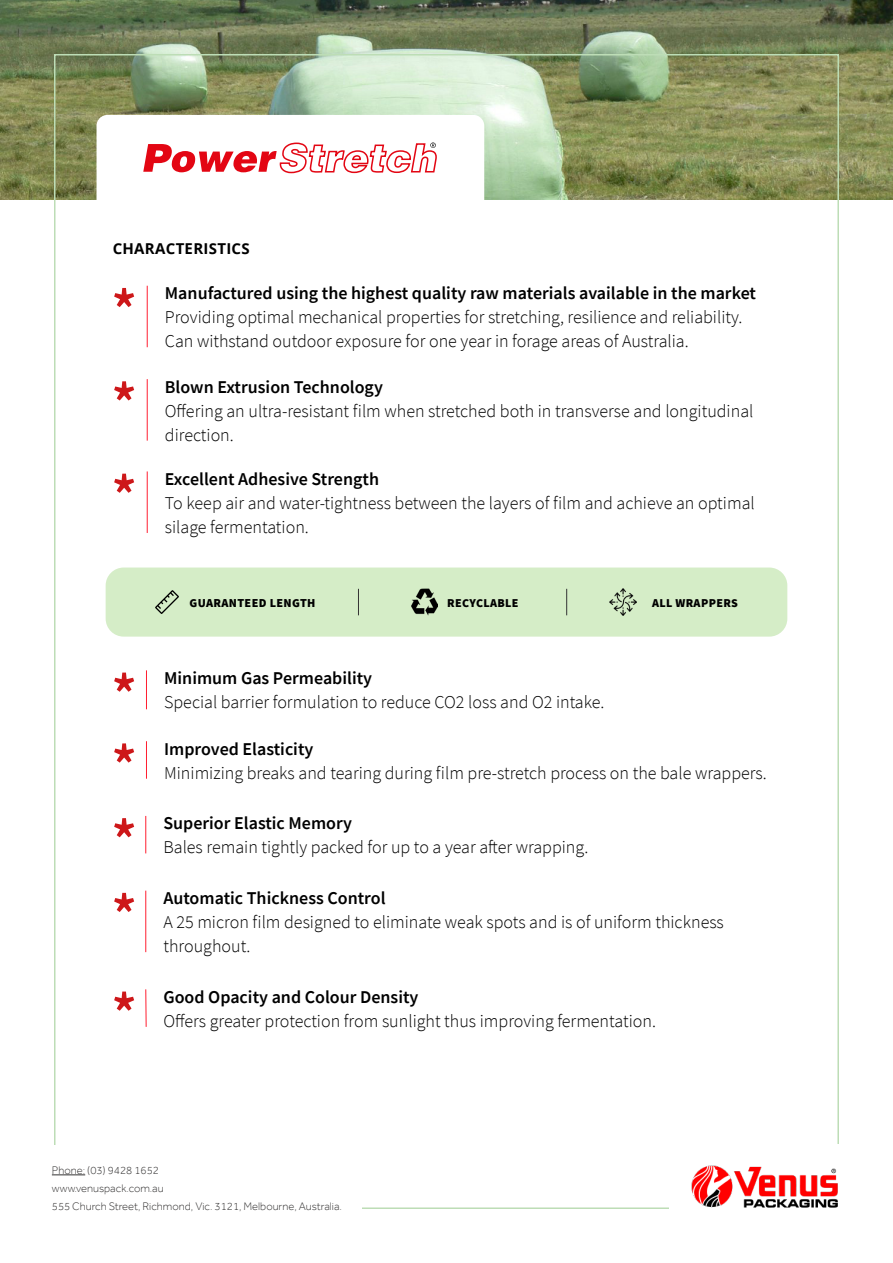
<style>
.page{position:relative;width:893px;height:1263px;background:#fff}
.page>*{position:absolute;margin:0;border:0;box-sizing:border-box;transform-origin:0 0}
.t1{font:600 58.5px/73.3px "Source Sans Pro";color:#cd1719;text-align:justify}
.t2{font:300 18px/24px "Source Sans Pro";color:#000}
.t3{font:600 18px "Source Sans Pro";color:#000}
.t4{font:700 15px "Open Sans";letter-spacing:.02em;color:#000}
.t5{font:900 12.15px "Source Sans Pro";letter-spacing:.03em;color:#000}
.t6{font:900 12px "Source Sans Pro";letter-spacing:.03em;color:#000}
.t7{font:300 11.25px/18px "Effra";color:#333232}
</style>
<div class="page">
<hr style="left:145px;top:891px;width:1px;height:61px;background:#ff1e30">
<hr style="left:145px;top:989px;width:2px;height:38px;background:#ff1e30">
<hr style="left:145px;top:816px;width:1px;height:37px;background:#ff1e30">
<hr style="left:146px;top:741px;width:1px;height:38px;background:#ff1e30">
<hr style="left:146px;top:670px;width:1px;height:39px;background:#ff1e30">
<img style="left:0;top:0;width:893px;height:200px">
<svg style="left:97px;top:115px;width:387px;height:85px"></svg>
<hr style="left:147px;top:286px;width:1px;height:61px;background:#ff1e30">
<hr style="left:147px;top:379px;width:1px;height:62px;background:#ff1e30">
<hr style="left:147px;top:471px;width:1px;height:62px;background:#ff1e30">
<hr style="left:52px;top:1174px;width:33px;height:1px;background:#333232">
<img style="left:691px;top:1165px;width:147px;height:43px">
<div style="left:106px;top:567px;width:681px;height:70px;background:#d5edc7;border-radius:18px"></div>
<svg style="left:358px;top:589px;width:1px;height:26px"></svg>
<svg style="left:566px;top:589px;width:1px;height:26px"></svg>
<img style="left:411px;top:589px;width:27px;height:26px">
<svg style="left:155px;top:590px;width:24px;height:24px"></svg>
<img style="left:610px;top:589px;width:26px;height:26px">
<p class="t4" style="left:113px;top:238px;width:139px">CHARACTERISTICS</p>
<p class="t3" style="left:165px;top:281px;width:593px">Manufactured using the highest quality raw materials available in the market</p>
<p class="t2" style="left:165px;top:305px;width:579px">Providing optimal mechanical properties for stretching, resilience and reliability.<br>Can withstand outdoor exposure for one year in forage areas of Australia.</p>
<h1 class="t1" style="left:111px;top:263px;width:27px;line-height:92.8px">* * *</h1>
<p class="t3" style="left:165px;top:375px;width:220px">Blown Extrusion Technology</p>
<p class="t2" style="left:165px;top:399px;width:590px">Offering an ultra-resistant film when stretched both in transverse and longitudinal direction.</p>
<p class="t3" style="left:165px;top:467px;width:216px">Excellent Adhesive Strength</p>
<p class="t2" style="left:165px;top:491px;width:591px">To keep air and water-tightness between the layers of film and achieve an optimal silage fermentation.</p>
<h1 class="t1" style="left:111px;top:657px;width:27px">* * * *</h1>
<h1 class="t1" style="left:111px;top:976px;width:27px">*</h1>
<p class="t5" style="left:190px;top:594px;width:127px">GUARANTEED LENGTH</p>
<p class="t6" style="left:447px;top:594px;width:73px">RECYCLABLE</p>
<p class="t6" style="left:652px;top:594px;width:87px">ALL WRAPPERS</p>
<p class="t3" style="left:164px;top:666px;width:209px">Minimum Gas Permeability</p>
<p class="t2" style="left:164px;top:690px;width:442px">Special barrier formulation to reduce CO2 loss and O2 intake.</p>
<p class="t3" style="left:164px;top:737px;width:151px">Improved Elasticity</p>
<p class="t2" style="left:164px;top:761px;width:604px">Minimizing breaks and tearing during film pre-stretch process on the bale wrappers.</p>
<p class="t3" style="left:163px;top:812px;width:190px">Superior Elastic Memory</p>
<p class="t2" style="left:163px;top:835px;width:426px">Bales remain tightly packed for up to a year after wrapping.</p>
<p class="t3" style="left:163px;top:886px;width:224px">Automatic Thickness Control</p>
<p class="t2" style="left:163px;top:910px;width:562px">A 25 micron film designed to eliminate weak spots and is of uniform thickness throughout.</p>
<p class="t3" style="left:163px;top:985px;width:257px">Good Opacity and Colour Density</p>
<p class="t2" style="left:163px;top:1009px;width:494px">Offers greater protection from sunlight thus improving fermentation.</p>
<p class="t7" style="left:52px;top:1161px;width:292px">Phone: (03) 9428 1652<br>www.venuspack.com.au<br>555 Church Street, Richmond, Vic. 3121, Melbourne, Australia.</p>
</div>
